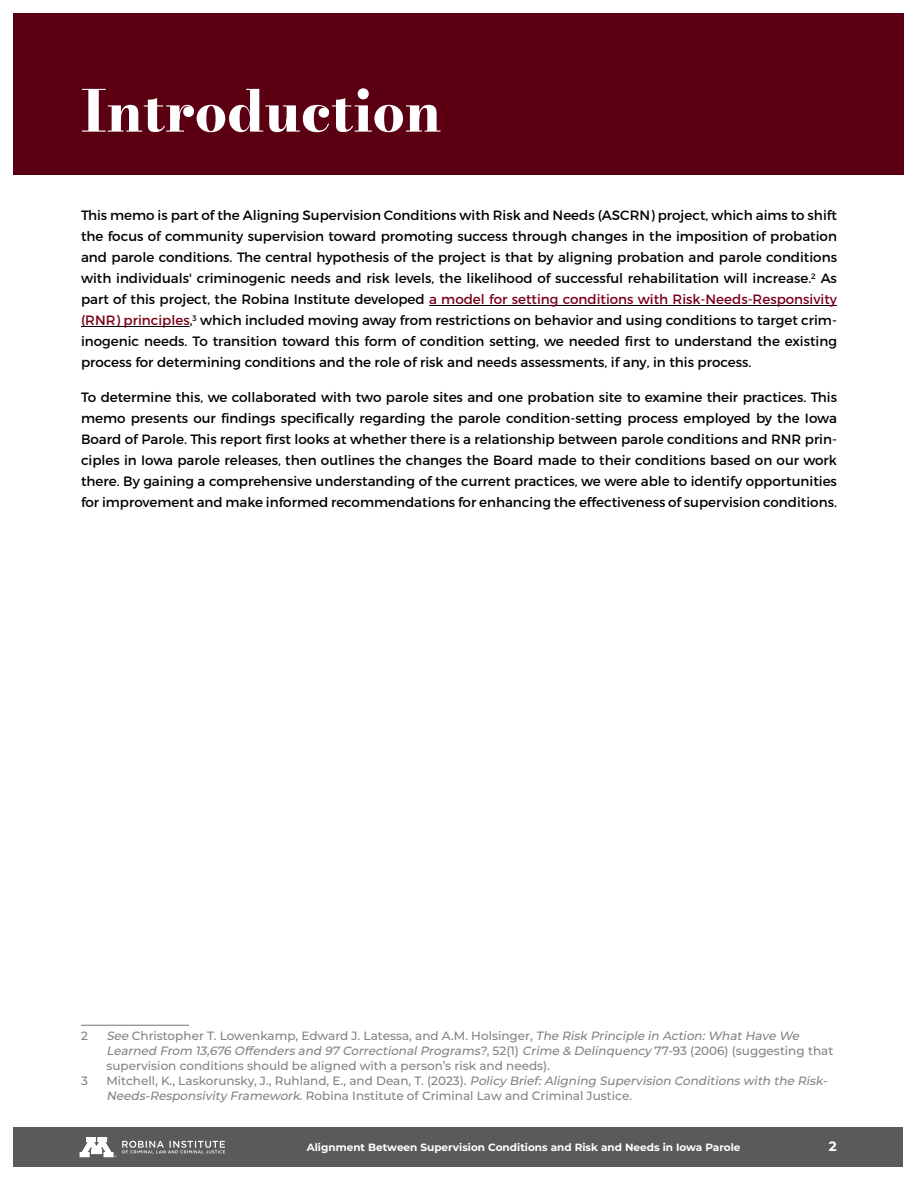
<style>
.page{position:relative;width:918px;height:1188px;background:#fff}
.page>*{position:absolute;margin:0;border:0;box-sizing:border-box;transform-origin:0 0}
.t1{font:57px "Bodoni Moda";color:#fff}
.body_new{font:13.5px/21px "Montserrat";color:#000;text-align:justify}
.t2{font:700 13.5px "Montserrat";color:#fff}
.Footnote{font:500 12px/15px "Montserrat";color:#808285}
.t3{font:700 10.5px "Montserrat";color:#fff}
.s1{color:#7a0019}
.s2{font-style:italic}
</style>
<div class="page">
<div style="left:14px;top:1127px;width:889px;height:40px;background:#5a5a5a"></div>
<svg style="left:122px;top:1141px;width:103px;height:13px"></svg>
<svg style="left:80px;top:1137px;width:36px;height:20px"></svg>
<div style="left:14px;top:14px;width:890px;height:161px;background:#5b0013"></div>
<hr style="left:429px;top:305px;width:408px;height:1px;background:#000">
<hr style="left:81px;top:326px;width:109px;height:1px;background:#000">
<hr style="left:81px;top:1025px;width:108px;height:1px;background:#808285">
<p class="t1" style="left:81px;top:72px;width:362px">Introduction</p>
<p class="body_new" style="left:81px;top:205px;width:758px">This memo is part of the Aligning Supervision Conditions with Risk and Needs (ASCRN) project, which aims to shift the focus of community supervision toward promoting success through changes in the imposition of probation and parole conditions. The central hypothesis of the project is that by aligning probation and parole conditions with individuals' criminogenic needs and risk levels, the likelihood of successful rehabilitation will increase.<sup>2</sup> As part of this project, the Robina Institute developed <span class="s1">a model for setting conditions with Risk-Needs-Responsivity (RNR) principles</span>,<sup>3</sup> which included moving away from restrictions on behavior and using conditions to target crim&shy;inogenic needs. To transition toward this form of condition setting, we needed first to understand the existing process for determining conditions and the role of risk and needs assessments, if any, in this process.</p>
<p class="body_new" style="left:81px;top:386px;width:758px">To determine this, we collaborated with two parole sites and one probation site to examine their practices. This memo presents our findings specifically regarding the parole condition-setting process employed by the Iowa Board of Parole. This report first looks at whether there is a relationship between parole conditions and RNR prin&shy;ciples in Iowa parole releases, then outlines the changes the Board made to their conditions based on our work there. By gaining a comprehensive understanding of the current practices, we were able to identify opportunities for improvement and make informed recommendations for enhancing the effectiveness of supervision conditions.</p>
<p class="Footnote" style="left:81px;top:1028px;width:8px">2</p>
<p class="Footnote" style="left:106px;top:1028px;width:728px"><span class="s2">See</span> Christopher T. Lowenkamp, Edward J. Latessa, and A.M. Holsinger, <span class="s2">The Risk Principle in Action:WhatHave We<br>Learned From 13,676 Offenders and 97 CorrectionalPrograms?</span>, 52 (1 ) <span class="s2">Crime &amp; Delinquency</span> 7 7- 93 (2 0 0 6) (s u g g est i n g t h a t supervision conditions should be aligned with a person’s risk and needs).</p>
<p class="Footnote" style="left:81px;top:1073px;width:8px">3</p>
<p class="Footnote" style="left:106px;top:1073px;width:725px">Mitchell, K., Laskorunsky, J., Ruhland, E., and Dean, T. (2023). <span class="s2">Policy Brief:Aligning Supervision Conditions with the Risk-<br>Needs-Responsivity Framework</span>. Robina Institute of Criminal Law and Criminal Justice.</p>
<p class="t3" style="left:307px;top:1140px;width:435px">Alignment Between Supervision Conditions and Risk and Needs in Iowa Parole</p>
<p class="t2" style="left:829px;top:1137px;width:9px">2</p>
</div>
